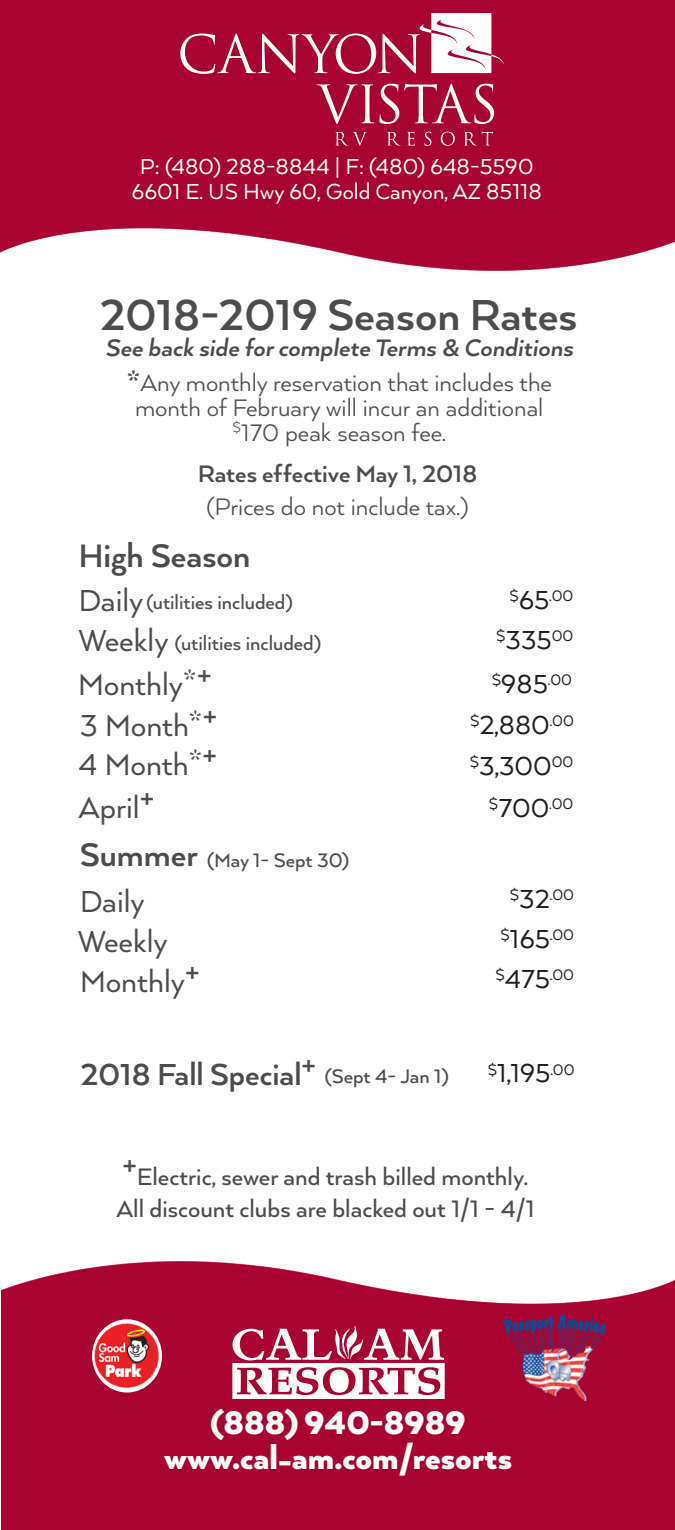
<style>
.page{position:relative;width:675px;height:1530px;background:#fff}
.page>*{position:absolute;margin:0;border:0;box-sizing:border-box;transform-origin:0 0}
.t1{font:700 50px "Arquitecta";color:#4b4c4d}
.t2{font:900 37.5px "Arquitecta";color:#fff}
.t3{font:700 37.5px "Arquitecta";color:#4b4c4d}
.t4{font:35px "Arquitecta";color:#4b4c4d}
.t5{font:700 35px "Arquitecta";color:#4b4c4d}
.t6{font:30px "Arquitecta";color:#231f20}
.t7{font:27.5px/25px "Arquitecta";color:#4b4c4d;text-align:center}
.t8{font:500 27.5px "Arquitecta";color:#4b4c4d}
.t9{font:italic 700 27.5px "Arquitecta";color:#4b4c4d}
.t10{font:700 27.5px "Arquitecta";color:#4b4c4d}
.t11{font:25px "Arquitecta";color:#fff}
.t12{font:500 22.5px "Arquitecta";color:#4b4c4d}
.t13{font:17.5px "Arquitecta";color:#231f20}
.s1{font-weight:700;font-size:35px}
.s2{font-size:30px}
</style>
<div class="page">
<div style="left:0;top:0;width:675px;height:97px;background:#a90332"></div>
<img style="left:2px;top:1261px;width:673px;height:174px">
<img style="left:0;top:97px;width:675px;height:174px">
<div style="left:2px;top:1435px;width:673px;height:95px;background:#a90332"></div>
<svg style="left:232px;top:1326px;width:213px;height:73px"></svg>
<img style="left:92px;top:1321px;width:70px;height:70px">
<img style="left:504px;top:1315px;width:101px;height:86px">
<svg style="left:316px;top:84px;width:178px;height:40px"></svg>
<svg style="left:180px;top:13px;width:324px;height:61px"></svg>
<svg style="left:335px;top:132px;width:32px;height:14px"></svg>
<svg style="left:387px;top:132px;width:14px;height:14px"></svg>
<svg style="left:407px;top:132px;width:8px;height:14px"></svg>
<svg style="left:425px;top:132px;width:7px;height:14px"></svg>
<svg style="left:441px;top:132px;width:14px;height:14px"></svg>
<svg style="left:464px;top:132px;width:29px;height:14px"></svg>
<p class="t11" style="left:140px;top:151px;width:395px">P: (480) 288-8844 | F: (480) 648-5590</p>
<p class="t11" style="left:132px;top:176px;width:412px">6601 E. US Hwy 60, Gold Canyon, AZ 85118</p>
<p class="t1" style="left:100px;top:284px;width:479px">2018-2019 Season Rates</p>
<p class="t9" style="left:105px;top:330px;width:469px">See back side for complete Terms &amp; Conditions</p>
<p class="t7" style="left:126px;top:369px;width:427px"><span class="s1">*</span>Any monthly reservation that includes the month of February will incur an additional <sup>$</sup>170 peak season fee.</p>
<p class="t10" style="left:198px;top:457px;width:281px">Rates effective May 1, 2018</p>
<p class="t7" style="left:206px;top:494px;width:264px">(Prices do not include tax.)</p>
<p class="t3" style="left:78px;top:532px;width:174px">High Season</p>
<p class="t4" style="left:78px;top:578px;width:67px">Daily</p>
<p class="t4" style="left:78px;top:619px;width:92px">Weekly</p>
<p class="t12" style="left:147px;top:588px;width:148px">(utilities included)</p>
<p class="t12" style="left:175px;top:629px;width:148px">(utilities included)</p>
<p class="t4" style="left:78px;top:662px;width:135px">Monthly*<sup>+</sup></p>
<p class="t4" style="left:80px;top:703px;width:139px">3 Month*<sup>+</sup></p>
<p class="t4" style="left:78px;top:743px;width:140px">4 Month*<sup>+</sup></p>
<p class="t4" style="left:78px;top:786px;width:77px">April<sup>+</sup></p>
<p class="t3" style="left:80px;top:832px;width:120px">Summer</p>
<p class="t12" style="left:207px;top:846px;width:144px">(May 1- Sept 30)</p>
<p class="t4" style="left:80px;top:880px;width:67px">Daily</p>
<p class="t4" style="left:78px;top:919px;width:92px">Weekly</p>
<p class="t4" style="left:80px;top:960px;width:121px">Monthly<sup>+</sup></p>
<p class="t13" style="left:509px;top:585px;width:66px">$<span class="s2">65</span>.00</p>
<p class="t13" style="left:496px;top:625px;width:79px">$<span class="s2">335</span>00</p>
<p class="t13" style="left:492px;top:669px;width:82px">$<span class="s2">985</span>.00</p>
<p class="t6" style="left:470px;top:706px;width:106px"><sup>$</sup>2,880<sup>.00</sup></p>
<p class="t6" style="left:470px;top:747px;width:105px"><sup>$</sup>3,300<sup>00</sup></p>
<p class="t13" style="left:489px;top:793px;width:86px">$<span class="s2">700</span>.00</p>
<p class="t13" style="left:510px;top:884px;width:66px">$<span class="s2">32</span>.00</p>
<p class="t13" style="left:500px;top:924px;width:75px">$<span class="s2">165</span>.00</p>
<p class="t13" style="left:495px;top:964px;width:80px">$<span class="s2">475</span>.00</p>
<p class="t5" style="left:80px;top:1052px;width:237px">2018 Fall Special<sup>+</sup></p>
<p class="t12" style="left:325px;top:1062px;width:125px">(Sept 4- Jan 1)</p>
<p class="t6" style="left:488px;top:1055px;width:88px"><sup>$</sup>1,195<sup>.00</sup></p>
<p class="t8" style="left:122px;top:1160px;width:407px"><sup>+</sup>Electric, sewer and trash billed monthly.</p>
<p class="t8" style="left:117px;top:1192px;width:420px">All discount clubs are blacked out 1/1 - 4/1</p>
<p class="t2" style="left:211px;top:1400px;width:257px">(888) 940-8989</p>
<p class="t2" style="left:164px;top:1435px;width:349px">www.cal-am.com/resorts</p>
</div>
